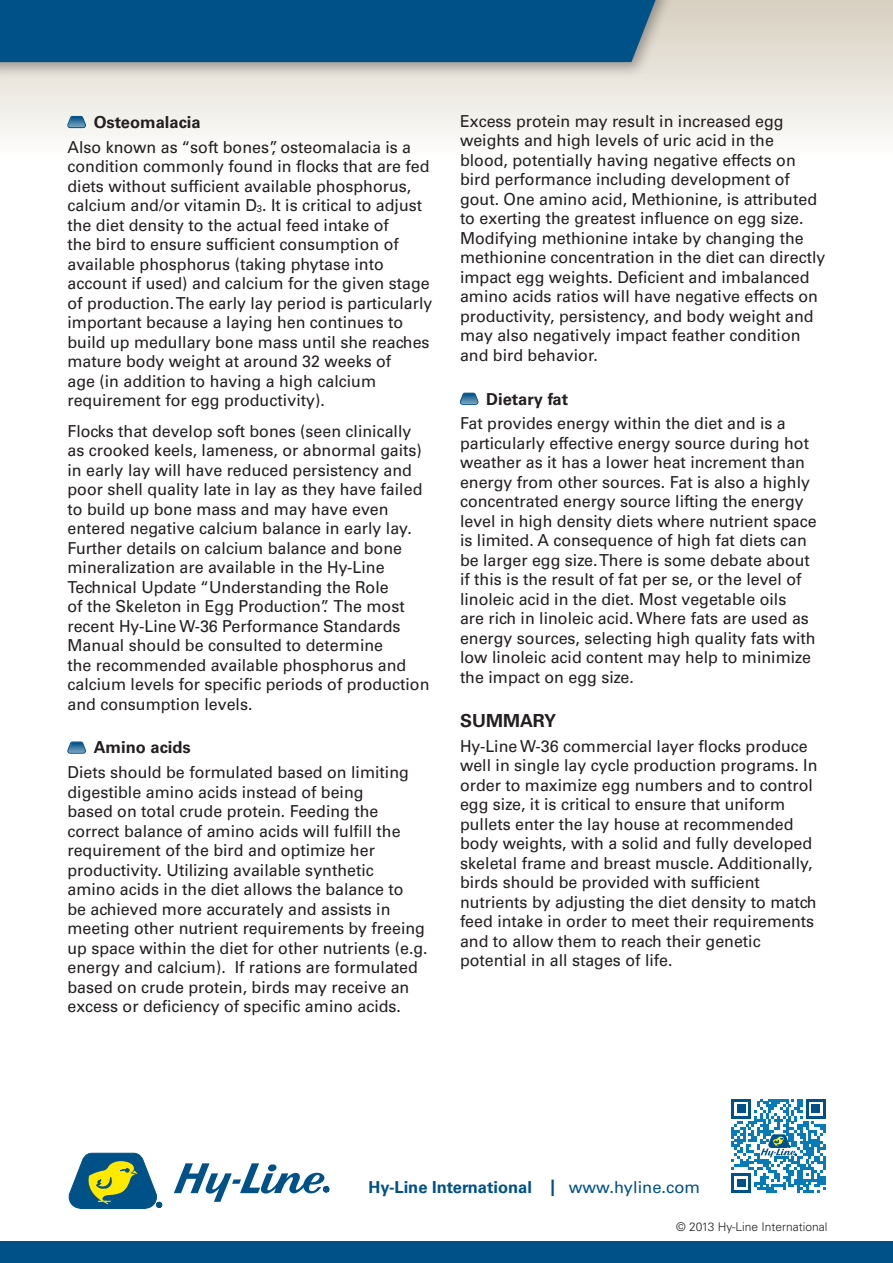
<style>
.page{position:relative;width:893px;height:1263px;background:#fff}
.page>*{position:absolute;margin:0;border:0;box-sizing:border-box;transform-origin:0 0}
.subhead{font:700 18px "Univers LT Std";color:#231f20}
.body_copy{font:16.5px/19.5px "Univers LT Std";color:#231f20}
.t1{font:700 16.5px "Univers LT Std";color:#005187}
.chart_titles{font:700 16.5px "Univers LT Std";color:#231f20}
.t2{font:300 12px "Univers LT Std";color:#231f20}
.s1{font-size:9.6px}
.s2{font-weight:400}
</style>
<div class="page">
<div style="left:0;top:0;width:893px;height:166px;background:linear-gradient(to bottom,#d6cebf,#fff)"></div>
<div style="left:0;top:0;width:676px;height:78px;background:#231f20;opacity:.4"></div>
<div style="left:0;top:0;width:656px;height:62px;background:#005187"></div>
<div style="left:0;top:1241px;width:893px;height:22px;background:#005187"></div>
<svg style="left:68px;top:1153px;width:94px;height:56px"></svg>
<svg style="left:174px;top:1163px;width:155px;height:39px"></svg>
<svg style="left:731px;top:1099px;width:95px;height:94px"></svg>
<svg style="left:68px;top:116px;width:18px;height:12px"></svg>
<svg style="left:68px;top:741px;width:18px;height:13px"></svg>
<svg style="left:460px;top:393px;width:19px;height:12px"></svg>
<p class="chart_titles" style="left:94px;top:112px;width:108px">Osteomalacia</p>
<p class="body_copy" style="left:68px;top:137px;width:366px">Also known as “soft bones”, osteomalacia is a condition commonly found in flocks that are fed diets without sufficient available phosphorus, calcium and/or vitamin D<span class="s1">3</span>. It is critical to adjust the diet density to the actual feed intake of<br>the bird to ensure sufficient consumption of available phosphorus (taking phytase into account if used) and calcium for the given stage of production. The early lay period is particularly important because a laying hen continues to build up medullary bone mass until she reaches mature body weight at around 32 weeks of<br>age (in addition to having a high calcium requirement for egg productivity).</p>
<p class="body_copy" style="left:68px;top:421px;width:363px">Flocks that develop soft bones (seen clinically as crooked keels, lameness, or abnormal gaits) in early lay will have reduced persistency and poor shell quality late in lay as they have failed to build up bone mass and may have even entered negative calcium balance in early lay.<br>Further details on calcium balance and bone mineralization are available in the Hy-Line Technical Update “Understanding the Role<br>of the Skeleton in Egg Production”. The most recent Hy-Line W-36 Performance Standards Manual should be consulted to determine<br>the recommended available phosphorus and calcium levels for specific periods of production and consumption levels.</p>
<p class="chart_titles" style="left:94px;top:738px;width:99px">Amino acids</p>
<p class="body_copy" style="left:68px;top:763px;width:362px">Diets should be formulated based on limiting digestible amino acids instead of being<br>based on total crude protein. Feeding the correct balance of amino acids will fulfill the requirement of the bird and optimize her productivity. Utilizing available synthetic<br>amino acids in the diet allows the balance to<br>be achieved more accurately and assists in meeting other nutrient requirements by freeing up space within the diet for other nutrients (e.g. energy and calcium). If rations are formulated based on crude protein, birds may receive an excess or deficiency of specific amino acids.</p>
<p class="body_copy" style="left:460px;top:111px;width:367px">Excess protein may result in increased egg weights and high levels of uric acid in the blood, potentially having negative effects on bird performance including development of gout. One amino acid, Methionine, is attributed to exerting the greatest influence on egg size.<br>Modifying methionine intake by changing the methionine concentration in the diet can directly impact egg weights. Deficient and imbalanced amino acids ratios will have negative effects on productivity, persistency, and body weight and may also negatively impact feather condition and bird behavior.</p>
<p class="chart_titles" style="left:486px;top:389px;width:83px">Dietary fat</p>
<p class="body_copy" style="left:460px;top:414px;width:358px">Fat provides energy within the diet and is a particularly effective energy source during hot weather as it has a lower heat increment than energy from other sources. Fat is also a highly concentrated energy source lifting the energy level in high density diets where nutrient space is limited. A consequence of high fat diets can be larger egg size. There is some debate about if this is the result of fat per se, or the level of linoleic acid in the diet. Most vegetable oils<br>are rich in linoleic acid. Where fats are used as energy sources, selecting high quality fats with low linoleic acid content may help to minimize the impact on egg size.</p>
<p class="subhead" style="left:460px;top:710px;width:98px">SUMMARY</p>
<p class="body_copy" style="left:460px;top:736px;width:359px">Hy-Line W-36 commercial layer flocks produce well in single lay cycle production programs. In order to maximize egg numbers and to control egg size, it is critical to ensure that uniform pullets enter the lay house at recommended body weights, with a solid and fully developed skeletal frame and breast muscle. Additionally, birds should be provided with sufficient nutrients by adjusting the diet density to match feed intake in order to meet their requirements and to allow them to reach their genetic potential in all stages of life.</p>
<p class="t1" style="left:368px;top:1178px;width:333px">Hy-Line International | <span class="s2">www.hyline.com</span></p>
<p class="t2" style="left:676px;top:1220px;width:153px">© 2013 Hy-Line International</p>
</div>
